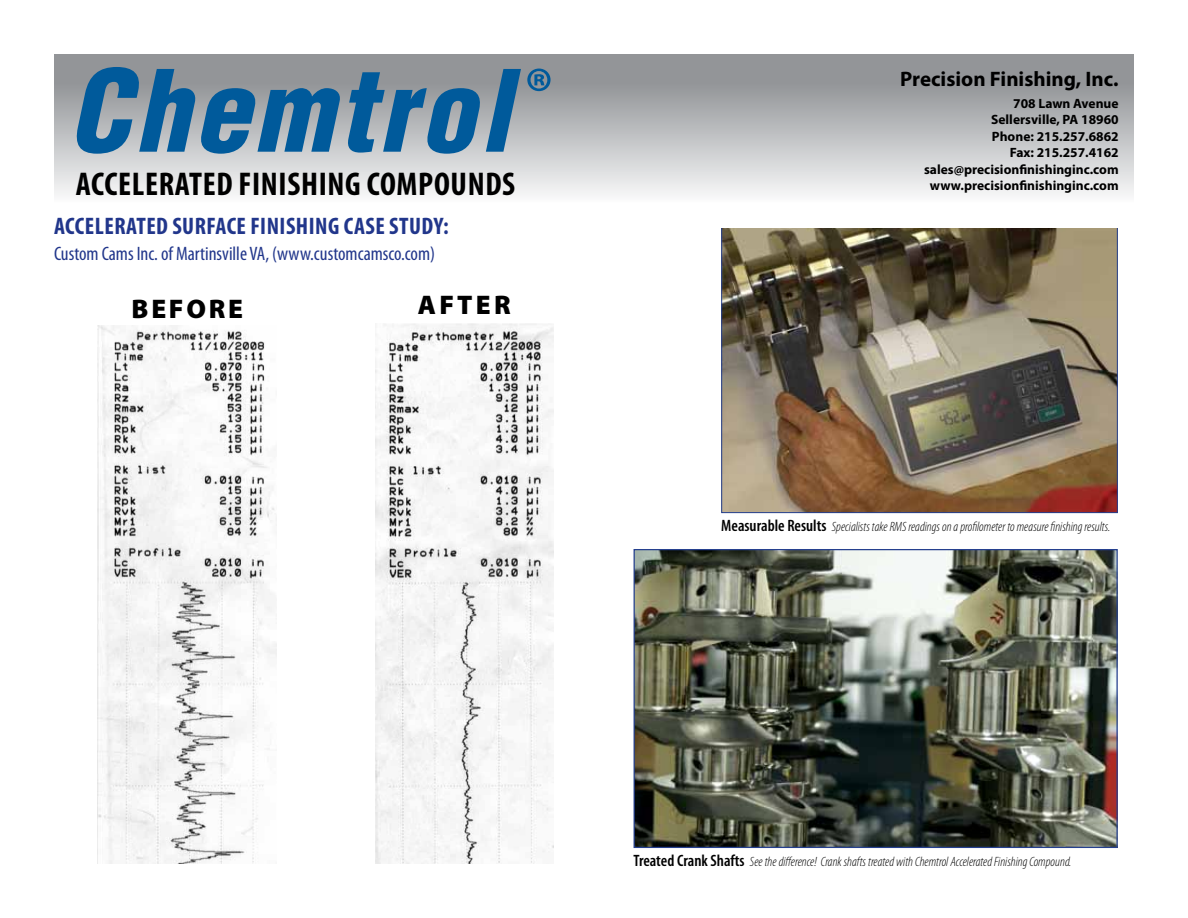
<style>
.page{position:relative;width:1188px;height:918px;background:#fff}
.page>*{position:absolute;margin:0;border:0;box-sizing:border-box;transform-origin:0 0}
.t1{font:700 condensed 33px "Myriad Pro";letter-spacing:.02em;color:#000}
.t2{font:900 27px "Myriad Pro";letter-spacing:.1em;color:#000}
.t3{font:700 condensed 24px "Myriad Pro";letter-spacing:.02em;color:#21368b}
.t4{font:700 21px "Myriad Pro";color:#000}
.t5{font:condensed 19.5px "Myriad Pro";color:#21368b}
.t6{font:italic 300 condensed 13.5px "Myriad Pro";color:#000}
.t7{font:700 13.5px/16.5px "Myriad Pro";color:#000;text-align:right}
.s1{font-weight:600;font-style:normal;font-size:16.5px}
</style>
<div class="page">
<img style="left:97px;top:326px;width:180px;height:538px">
<img style="left:723px;top:228px;width:393px;height:283px">
<img style="left:636px;top:551px;width:480px;height:295px">
<div style="left:634px;top:549px;width:484px;height:299px;border:1px solid #25408f"></div>
<img style="left:375px;top:324px;width:178px;height:540px">
<div style="left:54px;top:54px;width:1080px;height:174px;background:linear-gradient(to bottom,#828589,#fff)"></div>
<svg style="left:77px;top:67px;width:444px;height:87px"></svg>
<svg style="left:527px;top:69px;width:24px;height:22px"></svg>
<h1 class="t1" style="left:76px;top:163px;width:441px">ACCELERATED FINISHING COMPOUNDS</h1>
<h3 class="t3" style="left:54px;top:211px;width:396px">ACCELERATED SURFACE FINISHING CASE STUDY:</h3>
<h3 class="t5" style="left:54px;top:241px;width:383px">Custom Cams Inc. of Martinsville VA, (www.customcamsco.com)</h3>
<h2 class="t2" style="left:132px;top:294px;width:113px">BEFORE</h2>
<h2 class="t2" style="left:418px;top:290px;width:76px">AFTER</h2>
<h3 class="t4" style="left:900px;top:65px;width:220px">Precision Finishing, Inc.</h3>
<p class="t7" style="left:924px;top:94px;width:196px">708 Lawn Avenue<br>Sellersville, PA 18960<br>Phone: 215.257.6862<br>Fax: 215.257.4162 sales@precisionfinishinginc.com www.precisionfinishinginc.com</p>
<p class="t6" style="left:721px;top:520px;width:391px"><span class="s1">Measurable Results</span> Specialists take RMS readings on a profilometer to measure finishing results.</p>
<p class="t6" style="left:634px;top:854px;width:440px"><span class="s1">Treated Crank Shafts</span> See the difference! Crank shafts treated with Chemtrol Accelerated Finishing Compound.</p>
</div>
